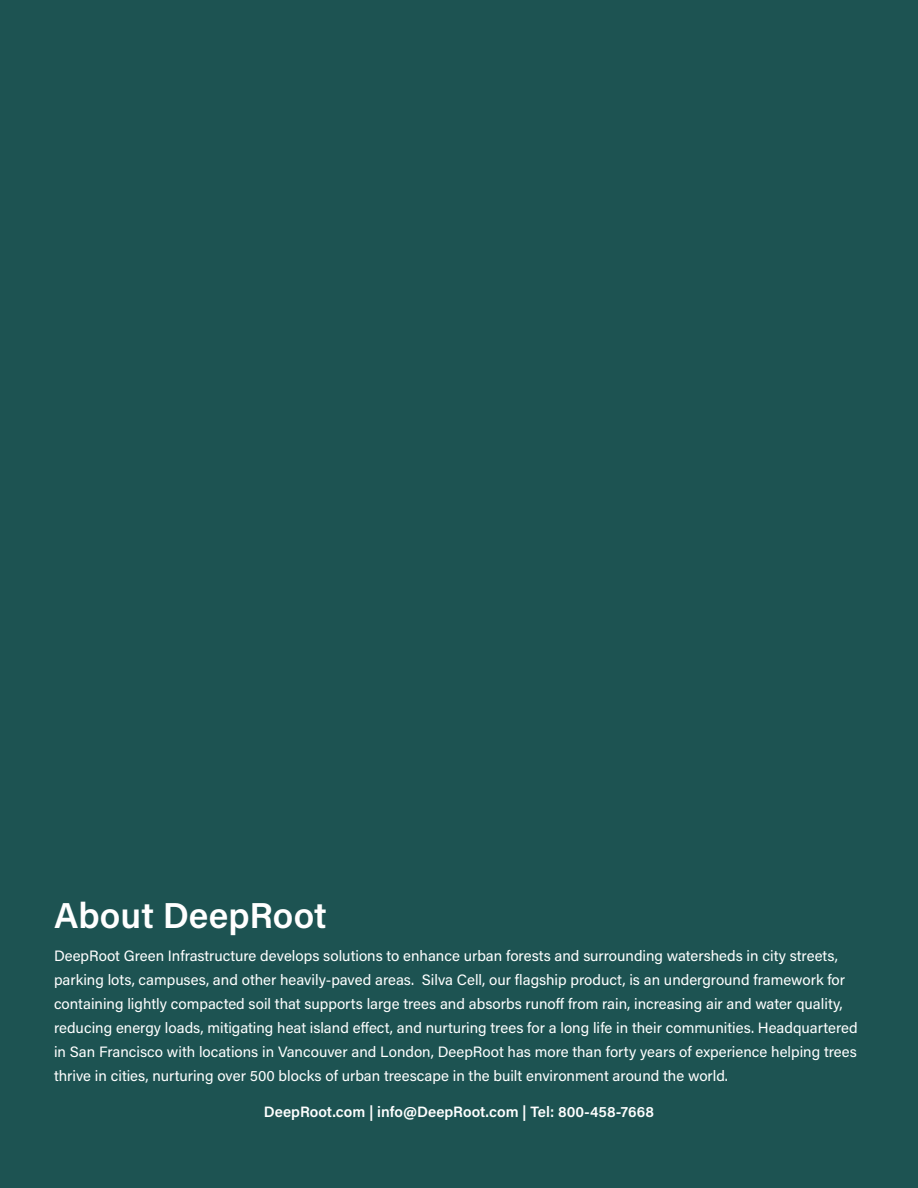
<style>
.page{position:relative;width:918px;height:1188px;background:#1d5352}
.page>*{position:absolute;margin:0;border:0;box-sizing:border-box;transform-origin:0 0}
.t1{font:600 36px "Acumin Pro";color:#fff}
.t2{font:15px/24px "Acumin Pro";color:#fff}
.t3{font:600 15px "Acumin Pro";color:#fff}
</style>
<div class="page">
<p class="t1" style="left:54px;top:890px;width:274px">About DeepRoot</p>
<p class="t2" style="left:54px;top:943px;width:805px">DeepRoot Green Infrastructure develops solutions to enhance urban forests and surrounding watersheds in city streets, parking lots, campuses, and other heavily-paved areas. Silva Cell, our flagship product, is an underground framework for containing lightly compacted soil that supports large trees and absorbs runoff from rain, increasing air and water quality, reducing energy loads, mitigating heat island effect, and nurturing trees for a long life in their communities. Headquartered in San Francisco with locations in Vancouver and London, DeepRoot has more than forty years of experience helping trees thrive in cities, nurturing over 500 blocks of urban treescape in the built environment around the world.</p>
<p class="t3" style="left:264px;top:1102px;width:392px">DeepRoot.com | info@DeepRoot.com | Tel: 800-458-7668</p>
</div>
